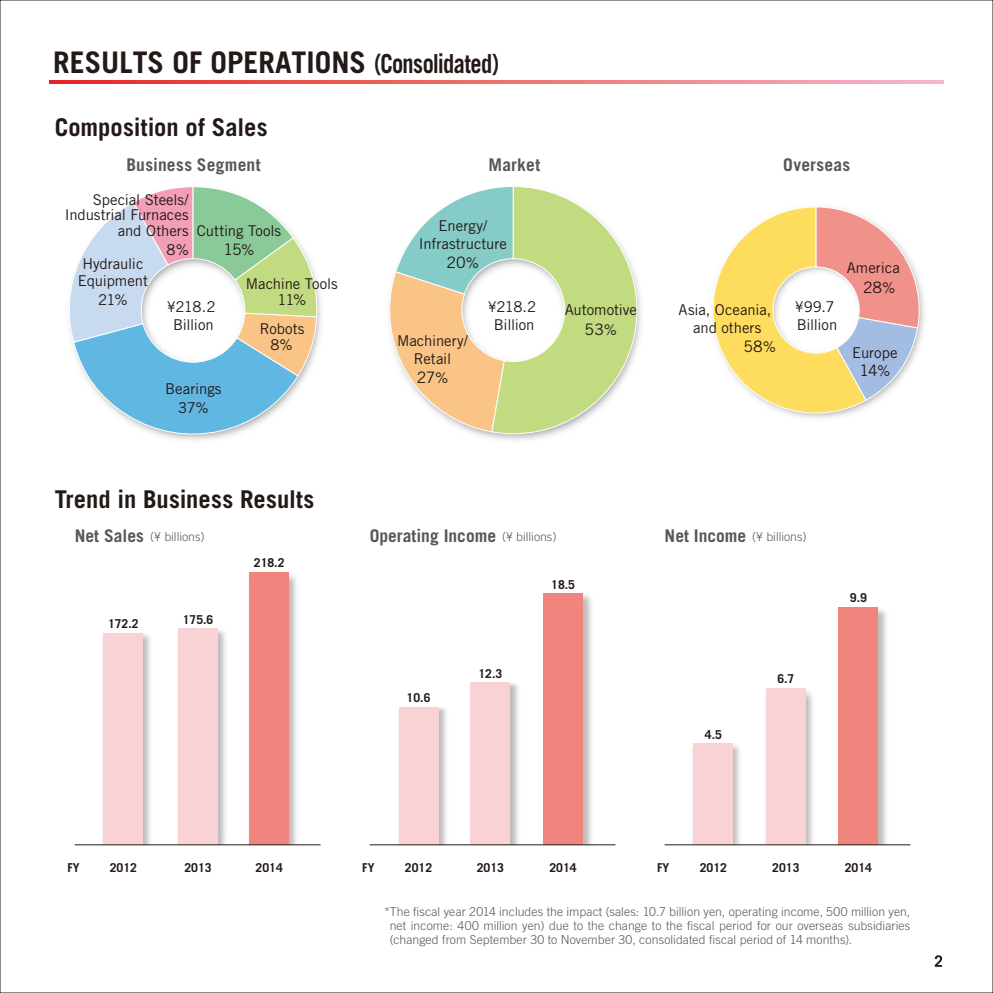
<style>
.page{position:relative;width:993px;height:993px;background:#fff}
.page>*{position:absolute;margin:0;border:0;box-sizing:border-box;transform-origin:0 0}
.t1{font:700 29.75px "Trade Gothic LT Std";color:#231916}
.t2{font:700 24.5px "Trade Gothic LT Std";color:#231916}
.t3{font:700 17.5px "Trade Gothic LT Std";letter-spacing:.005em;color:#595857}
.t4{font:15.75px "Trade Gothic LT Std";letter-spacing:-.01em;color:#231916}
.t5{font:14.88px/17.8px "Trade Gothic LT Std";letter-spacing:-.005em;color:#231916;text-align:center}
.t6{font:14.88px/17.8px "Trade Gothic LT Std";letter-spacing:-.03em;color:#231916;text-align:center}
.t7{font:300 12.25px/13.7px "Trade Gothic LT Std";letter-spacing:.005em;color:#595857;text-align:justify}
.t8{font:700 12.25px "Trade Gothic LT Std";color:#231916}
.t9{font:700 12.25px "Trade Gothic";color:#231916}
.s1{font-size:26.25px}
.s2{font-size:14.88px}
.s3{font-weight:700;font-size:17.5px}
.s4{font-weight:300;font-size:12.25px}
</style>
<div class="page">
<svg style="left:713px;top:207px;width:206px;height:211px"></svg>
<img style="left:475px;top:281px;width:166px;height:159px">
<svg style="left:389px;top:187px;width:248px;height:247px"></svg>
<svg style="left:69px;top:187px;width:249px;height:253px"></svg>
<img style="left:217px;top:628px;width:9px;height:216px">
<div style="left:178px;top:628px;width:39px;height:216px;background:#f9d2d5"></div>
<img style="left:143px;top:634px;width:8px;height:210px">
<div style="left:103px;top:632px;width:40px;height:212px;background:#f9d2d5"></div>
<img style="left:289px;top:575px;width:8px;height:269px">
<div style="left:249px;top:572px;width:40px;height:272px;background:#ef857d"></div>
<hr style="left:75px;top:844px;width:245px;height:1px;background:#231916">
<img style="left:805px;top:688px;width:8px;height:156px">
<div style="left:765px;top:688px;width:40px;height:156px;background:#f9d2d5"></div>
<img style="left:692px;top:745px;width:48px;height:99px">
<div style="left:693px;top:743px;width:40px;height:101px;background:#f9d2d5"></div>
<img style="left:878px;top:609px;width:9px;height:235px">
<div style="left:838px;top:607px;width:40px;height:237px;background:#ef857d"></div>
<hr style="left:664px;top:844px;width:246px;height:1px;background:#231916">
<img style="left:510px;top:683px;width:9px;height:161px">
<div style="left:470px;top:682px;width:40px;height:162px;background:#f9d2d5"></div>
<img style="left:438px;top:707px;width:9px;height:137px">
<div style="left:398px;top:706px;width:40px;height:138px;background:#f9d2d5"></div>
<img style="left:582px;top:593px;width:10px;height:251px">
<div style="left:543px;top:593px;width:39px;height:251px;background:#ef857d"></div>
<hr style="left:369px;top:844px;width:246px;height:1px;background:#231916">
<svg style="left:934px;top:955px;width:7px;height:11px"></svg>
<svg style="left:50px;top:81px;width:893px;height:2px;background:#ec7072"></svg>
<p class="t1" style="left:53px;top:44px;width:447px">RESULTS OF OPERATIONS <span class="s1">(Consolidated)</span></p>
<p class="t2" style="left:55px;top:113px;width:214px">Composition of Sales</p>
<p class="t3" style="left:126px;top:154px;width:136px">Business Segment</p>
<p class="t3" style="left:488px;top:154px;width:53px">Market</p>
<p class="t3" style="left:783px;top:154px;width:69px">Overseas</p>
<p class="t5" style="left:65px;top:191px;width:125px;line-height:15.8px;text-align:right">Special Steels/<br>Industrial Furnaces and Others</p>
<p class="t5" style="left:166px;top:240px;width:24px">8%</p>
<p class="t5" style="left:197px;top:221px;width:86px">Cutting Tools</p>
<p class="t4" style="left:223px;top:240px;width:33px">15<span class="s2">%</span></p>
<p class="t5" style="left:246px;top:275px;width:94px;line-height:16.3px">Machine Tools<br>11%</p>
<p class="t5" style="left:260px;top:320px;width:46px;line-height:15.8px">Robots<br>8%</p>
<p class="t5" style="left:165px;top:378px;width:58px;line-height:19.2px">Bearings<br>37%</p>
<p class="t5" style="left:78px;top:254px;width:72px;line-height:18.4px">Hydraulic<br>Equipment<br>21%</p>
<p class="t6" style="left:167px;top:297px;width:50px">¥218.2<br>Billion</p>
<p class="t5" style="left:418px;top:217px;width:90px">Energy/<br>Infrastructure</p>
<p class="t4" style="left:446px;top:252px;width:34px">20<span class="s2">%</span></p>
<p class="t5" style="left:397px;top:331px;width:72px">Machinery/<br>Retail</p>
<p class="t4" style="left:416px;top:367px;width:33px">27<span class="s2">%</span></p>
<p class="t6" style="left:487px;top:297px;width:50px">¥218.2<br>Billion</p>
<p class="t5" style="left:564px;top:301px;width:74px">Automotive</p>
<p class="t4" style="left:584px;top:319px;width:34px">53<span class="s2">%</span></p>
<p class="t5" style="left:678px;top:301px;width:94px">Asia, Oceania, and others</p>
<p class="t4" style="left:743px;top:337px;width:34px">58<span class="s2">%</span></p>
<p class="t5" style="left:794px;top:297px;width:44px;text-align:left">¥99.7<br>Billion</p>
<p class="t5" style="left:846px;top:259px;width:55px">America</p>
<p class="t4" style="left:862px;top:277px;width:34px">28<span class="s2">%</span></p>
<p class="t5" style="left:851px;top:344px;width:47px">Europe</p>
<p class="t4" style="left:859px;top:361px;width:32px">14<span class="s2">%</span></p>
<p class="t2" style="left:55px;top:484px;width:261px">Trend in Business Results</p>
<p class="t7" style="left:75px;top:530px;width:131px"><span class="s3">Net Sales</span> (¥ billions)</p>
<p class="t3" style="left:369px;top:524px;width:188px">Operating Income <span class="s4">(¥ billions)</span></p>
<p class="t7" style="left:664px;top:530px;width:143px"><span class="s3">Net Income</span> (¥ billions)</p>
<p class="t9" style="left:108px;top:616px;width:32px">172.2</p>
<p class="t9" style="left:183px;top:611px;width:32px">175.6</p>
<p class="t9" style="left:254px;top:555px;width:32px">218.2</p>
<p class="t9" style="left:406px;top:690px;width:25px">10.6</p>
<p class="t9" style="left:478px;top:665px;width:25px">12.3</p>
<p class="t9" style="left:551px;top:576px;width:25px">18.5</p>
<p class="t9" style="left:704px;top:726px;width:19px">4.5</p>
<p class="t9" style="left:777px;top:671px;width:19px">6.7</p>
<p class="t9" style="left:849px;top:590px;width:19px">9.9</p>
<p class="t8" style="left:67px;top:859px;width:14px">FY</p>
<p class="t8" style="left:110px;top:859px;width:29px">2012</p>
<p class="t8" style="left:184px;top:859px;width:29px">2013</p>
<p class="t8" style="left:255px;top:859px;width:29px">2014</p>
<p class="t8" style="left:362px;top:859px;width:14px">FY</p>
<p class="t8" style="left:405px;top:859px;width:29px">2012</p>
<p class="t8" style="left:476px;top:859px;width:29px">2013</p>
<p class="t8" style="left:549px;top:859px;width:29px">2014</p>
<p class="t8" style="left:657px;top:859px;width:14px">FY</p>
<p class="t8" style="left:699px;top:859px;width:29px">2012</p>
<p class="t8" style="left:772px;top:859px;width:29px">2013</p>
<p class="t8" style="left:844px;top:859px;width:29px">2014</p>
<p class="t7" style="left:389px;top:904px;width:522px;text-indent:-6px">*The fiscal year 2014 includes the impact (sales: 10.7 billion yen, operating income, 500 million yen, net income: 400 million yen) due to the change to the fiscal period for our overseas subsidiaries (changed from September 30 to November 30, consolidated fiscal period of 14 months).</p>
</div>
